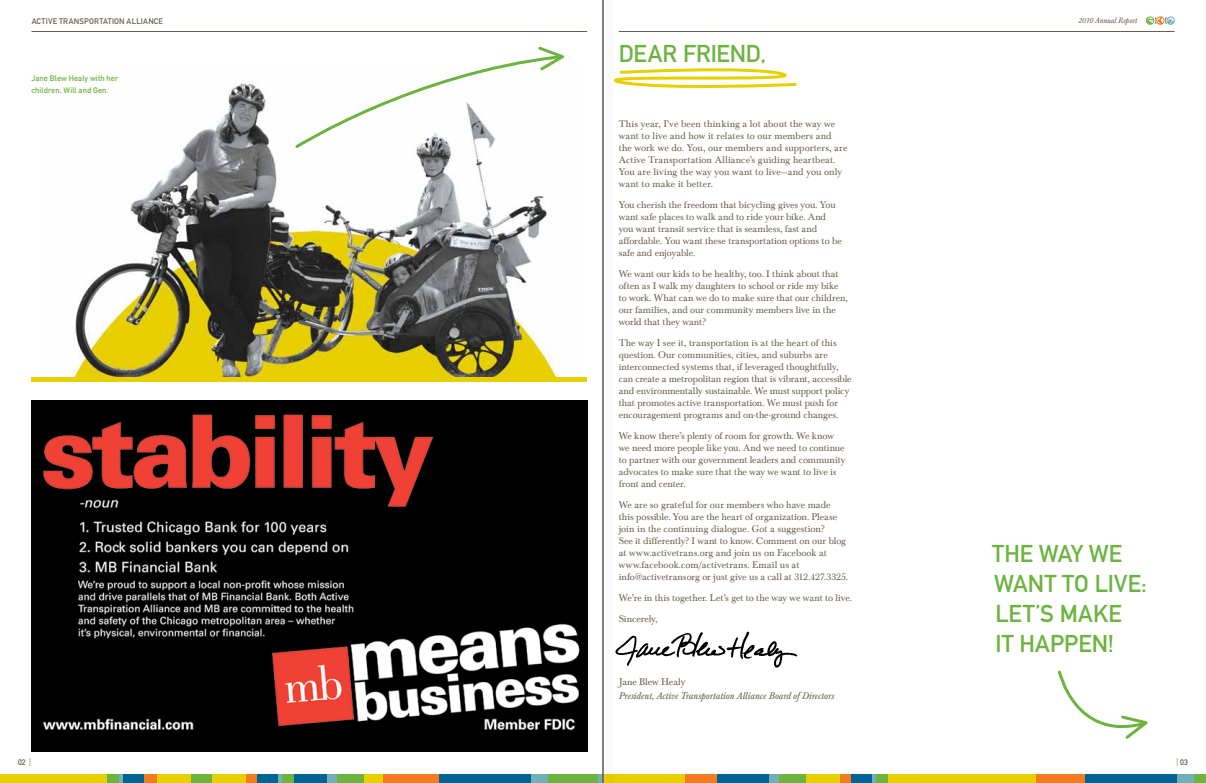
<style>
.page{position:relative;width:1206px;height:783px;background:#fff}
.page>*{position:absolute;margin:0;border:0;box-sizing:border-box;transform-origin:0 0}
.t1{font:24px/30px "DIN Mittelschrift Std";letter-spacing:.01em;color:#6cb33f}
.t2{font:10px/12px "Baskerville Com";color:#695e4a}
.t3{font:italic 10px "Baskerville Com";color:#695e4a}
.t4{font:8px/12px "DIN Mittelschrift Std";letter-spacing:.015em;color:#6cb33f}
.t5{font:8px "DIN Mittelschrift Std";letter-spacing:.03em;color:#695e4a}
.t6{font:italic 8px "Baskerville Com";letter-spacing:-.005em;color:#695e4a}
.s1{color:#6cb33f}
.s2{font-size:7.5px}
</style>
<div class="page">
<svg style="left:1146px;top:17px;width:28px;height:7px"></svg>
<hr style="left:619px;top:31px;width:555px;height:1px;background:#695e4a">
<hr style="left:32px;top:31px;width:555px;height:1px;background:#695e4a">
<img style="left:616px;top:630px;width:182px;height:38px">
<img style="left:44px;top:83px;width:541px;height:295px">
<svg style="left:294px;top:44px;width:503px;height:106px"></svg>
<img style="left:31px;top:400px;width:556px;height:352px">
<div style="left:1195px;top:774px;width:11px;height:9px;background:#6cb33f"></div>
<div style="left:1029px;top:774px;width:58px;height:9px;background:#f47b20"></div>
<div style="left:888px;top:774px;width:148px;height:9px;background:#e8cf00"></div>
<div style="left:1085px;top:774px;width:94px;height:9px;background:#006594"></div>
<div style="left:1177px;top:774px;width:17px;height:9px;background:#73afb7"></div>
<div style="left:587px;top:774px;width:16px;height:9px;background:#73afb7"></div>
<div style="left:778px;top:774px;width:28px;height:9px;background:#6cb33f"></div>
<div style="left:685px;top:774px;width:32px;height:9px;background:#f47b20"></div>
<div style="left:603px;top:774px;width:82px;height:9px;background:#e8cf00"></div>
<div style="left:717px;top:774px;width:52px;height:9px;background:#006594"></div>
<div style="left:769px;top:774px;width:9px;height:9px;background:#73afb7"></div>
<div style="left:876px;top:774px;width:12px;height:9px;background:#6cb33f"></div>
<div style="left:839px;top:774px;width:13px;height:9px;background:#f47b20"></div>
<div style="left:806px;top:774px;width:34px;height:9px;background:#e8cf00"></div>
<div style="left:851px;top:774px;width:22px;height:9px;background:#006594"></div>
<svg style="left:872px;top:774px;width:4px;height:9px"></svg>
<div style="left:446px;top:774px;width:148px;height:9px;background:#73afb7"></div>
<div style="left:336px;top:774px;width:28px;height:9px;background:#6cb33f"></div>
<div style="left:184px;top:774px;width:28px;height:9px;background:#6cb33f"></div>
<div style="left:275px;top:774px;width:52px;height:9px;background:#006594"></div>
<div style="left:327px;top:774px;width:9px;height:9px;background:#73afb7"></div>
<div style="left:282px;top:774px;width:11px;height:9px;background:#6cb33f"></div>
<div style="left:244px;top:774px;width:13px;height:9px;background:#f47b20"></div>
<div style="left:364px;top:774px;width:34px;height:9px;background:#e8cf00"></div>
<div style="left:212px;top:774px;width:34px;height:9px;background:#e8cf00"></div>
<div style="left:257px;top:774px;width:21px;height:9px;background:#006594"></div>
<svg style="left:278px;top:774px;width:4px;height:9px"></svg>
<div style="left:0;top:774px;width:107px;height:9px;background:#e8cf00"></div>
<div style="left:107px;top:774px;width:12px;height:9px;background:#6cb33f"></div>
<div style="left:144px;top:774px;width:13px;height:9px;background:#f47b20"></div>
<div style="left:157px;top:774px;width:34px;height:9px;background:#e8cf00"></div>
<div style="left:123px;top:774px;width:21px;height:9px;background:#006594"></div>
<svg style="left:119px;top:774px;width:4px;height:9px"></svg>
<div style="left:548px;top:774px;width:50px;height:9px;background:#6cb33f"></div>
<div style="left:383px;top:774px;width:58px;height:9px;background:#f47b20"></div>
<div style="left:439px;top:774px;width:94px;height:9px;background:#006594"></div>
<div style="left:531px;top:774px;width:16px;height:9px;background:#73afb7"></div>
<svg style="left:1058px;top:670px;width:90px;height:69px"></svg>
<hr style="left:32px;top:378px;width:555px;height:4px;background:#e8cf00">
<div style="left:604px;top:0;width:12px;height:783px;background:#fbfbfb"></div>
<hr style="left:603px;top:0;width:1px;height:783px;background:#58595b">
<p class="t5" style="left:32px;top:16px;width:133px">ACTIVE TRANSPORTATION ALLIANCE</p>
<p class="t4" style="left:32px;top:73px;width:88px">JANE BLEW HEALY WITH HER<br>CHILDREN, WILL AND GEN.</p>
<p class="t5" style="left:18px;top:757px;width:15px">02 <span class="s1">|</span></p>
<h1 class="t1" style="left:619px;top:39px;width:149px">DEAR FRIEND,</h1>
<p class="t2" style="left:619px;top:118px;width:230px">This year, I’ve been thinking a lot about the way we want to live and how it relates to our members and<br>the work we do. You, our members and supporters, are Active Transportation Alliance’s guiding heartbeat.<br>You are living the way you want to live—and you only want to make it better.</p>
<p class="t2" style="left:619px;top:199px;width:225px">You cherish the freedom that bicycling gives you. You want safe places to walk and to ride your bike. And you want transit service that is seamless, fast and affordable. You want these transportation options to be safe and enjoyable.</p>
<p class="t2" style="left:619px;top:268px;width:231px">We want our kids to be healthy, too. I think about that often as I walk my daughters to school or ride my bike to work. What can we do to make sure that our children, our families, and our community members live in the world that they want?</p>
<p class="t2" style="left:619px;top:337px;width:234px">The way I see it, transportation is at the heart of this question. Our communities, cities, and suburbs are interconnected systems that, if leveraged thoughtfully, can create a metropolitan region that is vibrant, accessible and environmentally sustainable. We must support policy that promotes active transportation. We must push for encouragement programs and on-the-ground changes.</p>
<p class="t2" style="left:619px;top:430px;width:228px">We know there’s plenty of room for growth. We know we need more people like you. And we need to continue to partner with our government leaders and community advocates to make sure that the way we want to live is front and center.</p>
<p class="t2" style="left:619px;top:499px;width:231px">We are so grateful for our members who have made this possible. You are the heart of organization. Please join in the continuing dialogue. Got a suggestion?<br>See it differently? I want to know. Comment on our blog at www.activetrans.org and join us on Facebook at www.facebook.com/activetrans. Email us at info@activetransorg or just give us a call at 312.427.3325.</p>
<p class="t2" style="left:619px;top:587px;width:235px;line-height:21px">We’re in this together. Let’s get to the way we want to live.<br>Sincerely,</p>
<p class="t2" style="left:619px;top:676px;width:68px">Jane Blew Healy</p>
<p class="t3" style="left:619px;top:690px;width:217px">President, Active Transportation Alliance Board of Directors</p>
<p class="t6" style="left:1078px;top:16px;width:60px"><span class="s2">2010</span> Annual Report</p>
<h1 class="t1" style="left:992px;top:539px;width:156px">THE WAY WE<br>WANT TO LIVE:<br>LET’S MAKE<br>IT HAPPEN!</h1>
<p class="t5" style="left:1177px;top:757px;width:13px"><span class="s1">|</span> 03</p>
</div>
